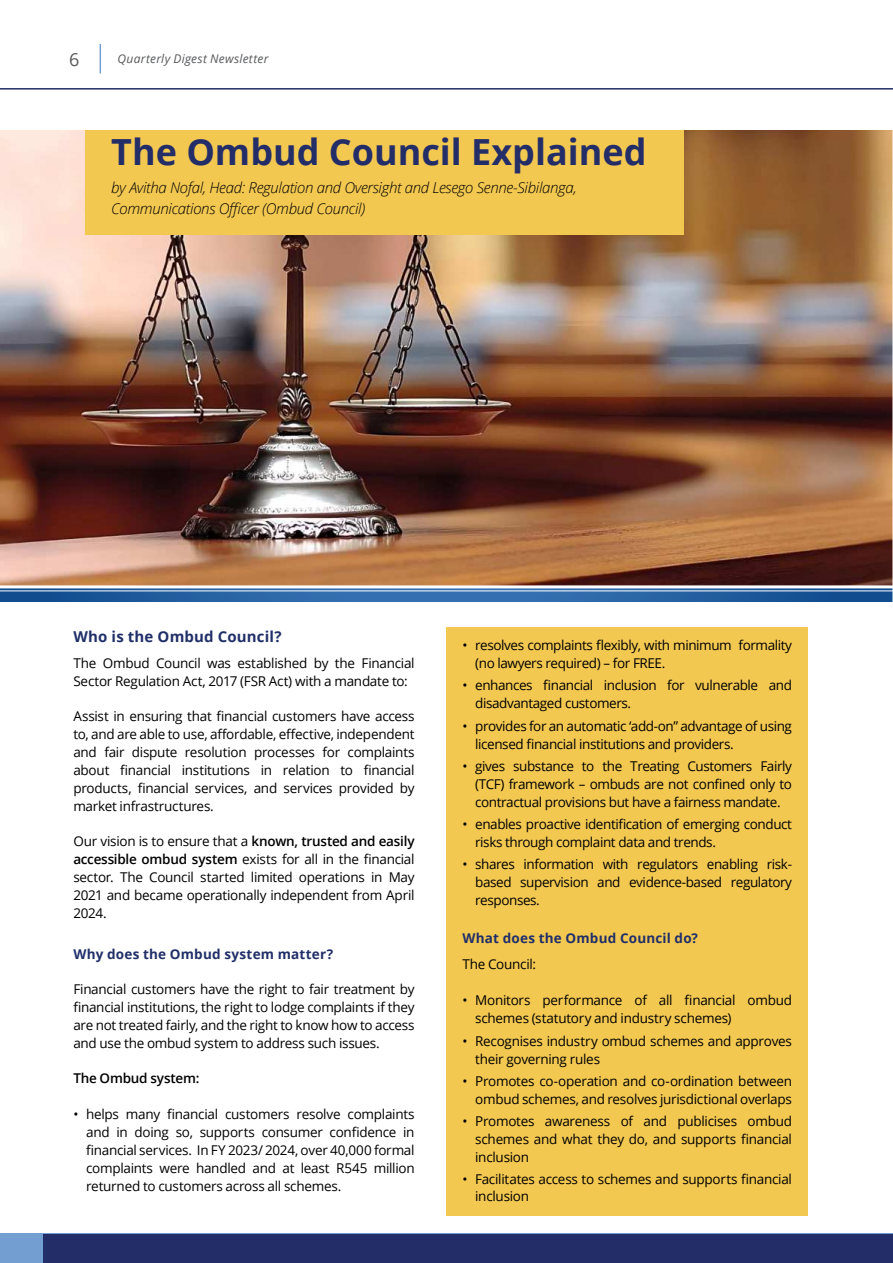
<style>
.page{position:relative;width:893px;height:1263px;background:#fff}
.page>*{position:absolute;margin:0;border:0;box-sizing:border-box;transform-origin:0 0}
.t1{font:700 36px "Open Sans";color:#232d68}
.t2{font:18px "Open Sans";color:#58595b}
.t3{font:italic 300 15px/21px "Open Sans";letter-spacing:-.02em;color:#000}
.t4{font:700 15px "Open Sans";letter-spacing:.01em;color:#212f69}
.t5{font:13.5px/18px "Open Sans";letter-spacing:-.025em;color:#000}
.t6{font:700 13.5px "Open Sans";letter-spacing:.015em;color:#212f69}
.t7{font:600 13.5px "Open Sans";letter-spacing:-.015em;color:#000}
.t8{font:italic 12px "Open Sans";letter-spacing:.025em;color:#58595b}
.s1{font-weight:600}
</style>
<div class="page">
<hr style="left:0;top:88px;width:893px;height:2px;background:#232d68">
<div style="left:446px;top:627px;width:362px;height:588px;background:#f3c851"></div>
<div style="left:0;top:1234px;width:893px;height:29px;background:#739ed1"></div>
<div style="left:44px;top:1234px;width:849px;height:29px;background:#232d68"></div>
<svg style="left:0;top:588px;width:892px;height:13px;background:#336ba8"></svg>
<img style="left:0;top:130px;width:892px;height:455px">
<div style="left:85px;top:130px;width:599px;height:105px;background:#f3c851"></div>
<hr style="left:0;top:590px;width:893px;height:1px;background:#fff">
<svg style="left:100px;top:44px;width:1px;height:29px"></svg>
<h2 class="t2" style="left:69px;top:52px;width:12px">6</h2>
<p class="t8" style="left:118px;top:54px;width:152px">Quarterly Digest Newsletter</p>
<h1 class="t1" style="left:111px;top:138px;width:537px">The Ombud Council Explained</h1>
<p class="t3" style="left:111px;top:176px;width:467px">by Avitha Nofal, Head: Regulation and Oversight and Lesego Senne-Sibilanga,<br>Communications O昀케cer (Ombud Council)</p>
<p class="t4" style="left:73px;top:630px;width:210px">Who is the Ombud Council?</p>
<p class="t5" style="left:73px;top:656px;width:343px">The Ombud Council was established by the Financial<br>Sector Regulation Act, 2017 (FSR Act) with a mandate to:</p>
<p class="t5" style="left:73px;top:707px;width:343px;text-align:justify">Assist in ensuring that 昀椀nancial customers have access to, and are able to use, a昀昀ordable, e昀昀ective, independent and fair dispute resolution processes for complaints about 昀椀nancial institutions in relation to 昀椀nancial products, 昀椀nancial services, and services provided by market infrastructures.</p>
<p class="t5" style="left:73px;top:834px;width:343px;text-align:justify">Our vision is to ensure that a <span class="s1">known, trusted and easily accessible ombud system</span> exists for all in the 昀椀nancial sector. The Council started limited operations in May 2021 and became operationally independent from April 2024.</p>
<p class="t6" style="left:73px;top:949px;width:261px">Why does the Ombud system matter?</p>
<p class="t5" style="left:73px;top:982px;width:343px;text-align:justify">Financial customers have the right to fair treatment by昀椀nancial institutions, the right to lodge complaints if they are not treated fairly, and the right to know how to access and use the ombud system to address such issues.</p>
<p class="t7" style="left:73px;top:1073px;width:128px">The Ombud system:</p>
<p class="t5" style="left:86px;top:1107px;width:330px;text-align:justify;text-indent:-13px">• helps many 昀椀nancial customers resolve complaints and in doing so, supports consumer con昀椀dence in昀椀nancial services. In FY 2023/ 2024, over 40,000 formal complaints were handled and at least R545 million returned to customers across all schemes.</p>
<p class="t5" style="left:475px;top:637px;width:318px;text-indent:-13px">• resolves complaints 昀氀exibly, with minimum formality (no lawyers required) – for FREE.</p>
<p class="t5" style="left:475px;top:678px;width:318px;text-indent:-13px">• enhances 昀椀nancial inclusion for vulnerable and disadvantaged customers.</p>
<p class="t5" style="left:475px;top:718px;width:318px;text-indent:-13px">• provides for an automatic ‘add-on” advantage of using licensed 昀椀nancial institutions and providers.</p>
<p class="t5" style="left:475px;top:758px;width:318px;text-align:justify;text-indent:-13px">• gives substance to the Treating Customers Fairly (TCF) framework – ombuds are not con昀椀ned only to contractual provisions but have a fairness mandate.</p>
<p class="t5" style="left:475px;top:816px;width:318px;text-indent:-13px">• enables proactive identi昀椀cation of emerging conduct risks through complaint data and trends.</p>
<p class="t5" style="left:475px;top:857px;width:318px;text-align:justify;text-indent:-13px">• shares information with regulators enabling risk&shy;based supervision and evidence-based regulatory responses.</p>
<p class="t6" style="left:462px;top:932px;width:237px">What does the Ombud Council do?</p>
<p class="t5" style="left:462px;top:957px;width:75px">The Council:</p>
<p class="t5" style="left:475px;top:993px;width:318px;text-indent:-13px">• Monitors performance of all 昀椀nancial ombud schemes (statutory and industry schemes)</p>
<p class="t5" style="left:475px;top:1033px;width:318px;text-indent:-13px">• Recognises industry ombud schemes and approves their governing rules</p>
<p class="t5" style="left:462px;top:1073px;width:331px;text-align:right">• Promotes co-operation and co-ordination between ombud schemes, and resolves jurisdictional overlaps</p>
<p class="t5" style="left:475px;top:1113px;width:318px;text-align:justify;text-indent:-13px">• Promotes awareness of and publicises ombud schemes and what they do, and supports 昀椀nancial inclusion</p>
<p class="t5" style="left:475px;top:1171px;width:318px;line-height:17.2px;text-indent:-13px">• Facilitates access to schemes and supports 昀椀nancial inclusion</p>
</div>
